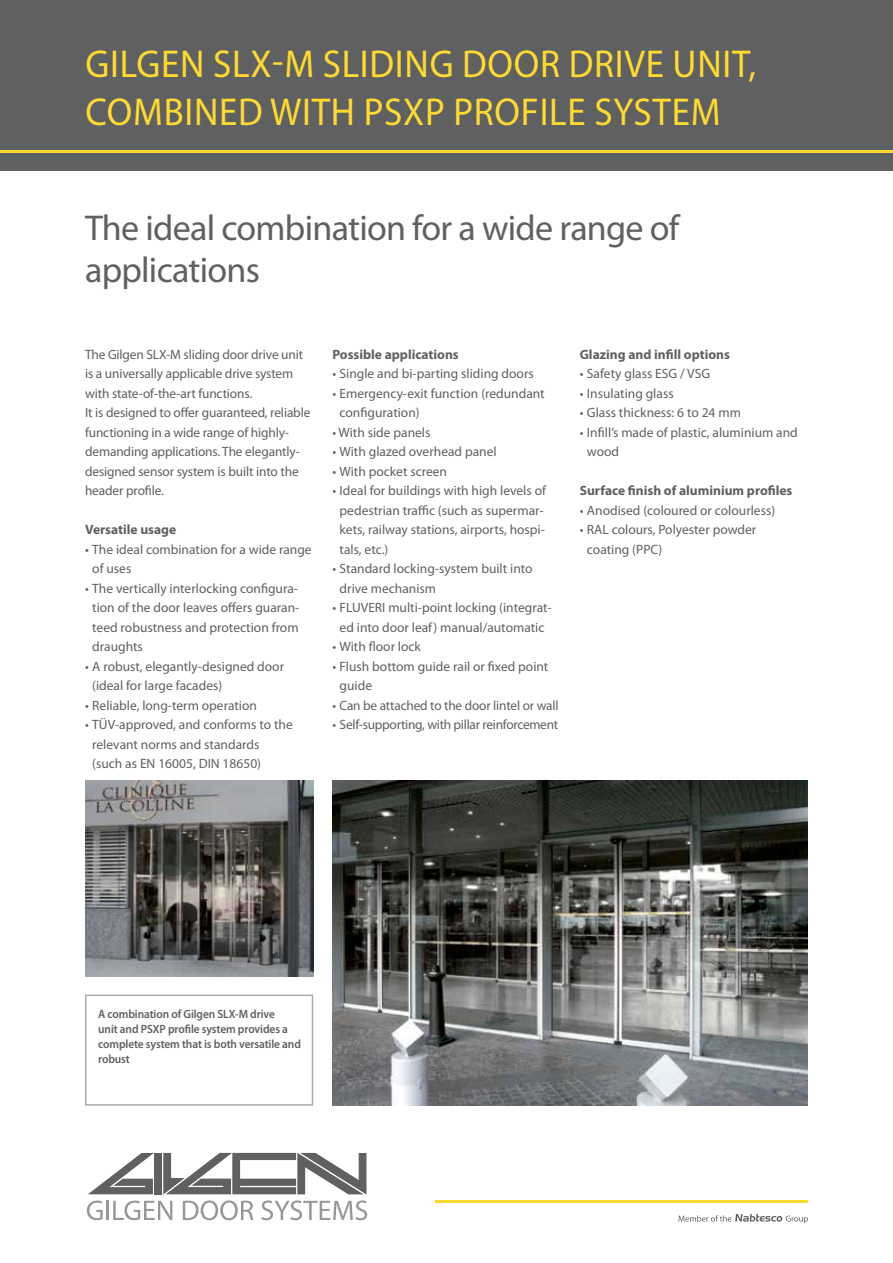
<style>
.page{position:relative;width:893px;height:1263px;background:#fff}
.page>*{position:absolute;margin:0;border:0;box-sizing:border-box;transform-origin:0 0}
.t1{font:39px/48px "Myriad Pro";letter-spacing:.02em;color:#ffda2f;scale:.95 1}
.t2{font:36px/42.8px "Myriad Pro";letter-spacing:-.02em;color:#5f6062}
.t3{font:13.5px/19.5px "Myriad Pro";color:#5f6062}
.t4{font:700 13.5px "Myriad Pro";color:#5f6062}
.t5{font:13.5px "Myriad Pro";letter-spacing:-.02em;color:#5f6062}
.t6{font:600 12px/15px "Myriad Pro";letter-spacing:-.01em;color:#5f6062;scale:.95 1}
</style>
<div class="page">
<svg style="left:88px;top:1153px;width:66px;height:41px"></svg>
<div style="left:154px;top:1153px;width:8px;height:41px;background:#5f6062"></div>
<svg style="left:163px;top:1153px;width:203px;height:41px"></svg>
<svg style="left:87px;top:1200px;width:16px;height:20px"></svg>
<hr style="left:106px;top:1201px;width:3px;height:19px;background:#979799">
<svg style="left:113px;top:1200px;width:59px;height:20px"></svg>
<svg style="left:183px;top:1200px;width:70px;height:20px"></svg>
<svg style="left:261px;top:1200px;width:106px;height:20px"></svg>
<svg style="left:679px;top:1214px;width:129px;height:9px"></svg>
<hr style="left:436px;top:1200px;width:372px;height:3px;background:#ffda2f">
<div style="left:0;top:0;width:893px;height:170px;background:#5f6062"></div>
<hr style="left:0;top:150px;width:893px;height:3px;background:#ffda2f">
<img style="left:85px;top:780px;width:228px;height:196px">
<img style="left:332px;top:780px;width:476px;height:326px">
<div style="left:85px;top:994px;width:228px;height:112px;border:2px solid #abadad"></div>
<h1 class="t1" style="left:85px;top:39px;width:708px">GILGEN SLX-M SLIDING DOOR DRIVE UNIT,<br>COMBINED WITH PSXP PROFILE SYSTEM</h1>
<h2 class="t2" style="left:85px;top:206px;width:596px">The ideal combination for a wide range of applications</h2>
<p class="t3" style="left:85px;top:344px;width:227px">The Gilgen SLX-M sliding door drive unit is a universally applicable drive system with state-of-the-art functions.<br>It is designed to offer guaranteed, reliable functioning in a wide range of highly&shy;demanding applications. The elegantly&shy;designed sensor system is built into the header profile.</p>
<p class="t4" style="left:85px;top:521px;width:93px">Versatile usage</p>
<p class="t3" style="left:92px;top:539px;width:221px;text-indent:-7px">• The ideal combination for a wide range of uses</p>
<p class="t3" style="left:92px;top:578px;width:209px;text-align:justify;text-indent:-7px">• The vertically interlocking configura&shy;tion of the door leaves offers guaran&shy;teed robustness and protection from draughts</p>
<p class="t3" style="left:92px;top:656px;width:193px;text-indent:-7px">• A robust, elegantly-designed door (ideal for large facades)</p>
<p class="t3" style="left:85px;top:695px;width:173px">• Reliable, long-term operation</p>
<p class="t3" style="left:92px;top:715px;width:202px;text-indent:-7px">• TÜV-approved, and conforms to the relevant norms and standards (such as EN 16005, DIN 18650)</p>
<p class="t4" style="left:332px;top:345px;width:128px">Possible applications</p>
<p class="t3" style="left:332px;top:364px;width:203px">• Single and bi-parting sliding doors</p>
<p class="t3" style="left:340px;top:383px;width:207px;text-indent:-7px">• Emergency-exit function (redundant configuration)</p>
<p class="t3" style="left:332px;top:422px;width:100px">• With side panels</p>
<p class="t3" style="left:332px;top:442px;width:166px">• With glazed overhead panel</p>
<p class="t3" style="left:332px;top:461px;width:116px">• With pocket screen</p>
<p class="t3" style="left:340px;top:481px;width:208px;text-indent:-7px">• Ideal for buildings with high levels of pedestrian traffic (such as supermar&shy;kets, railway stations, airports, hospi&shy;tals, etc.)</p>
<p class="t3" style="left:340px;top:559px;width:194px;text-indent:-7px">• Standard locking-system built into drive mechanism</p>
<p class="t3" style="left:332px;top:598px;width:221px;text-align:center">• FLUVERI multi-point locking (integrat&shy;ed into door leaf) manual/automatic</p>
<p class="t3" style="left:332px;top:637px;width:90px">• With floor lock</p>
<p class="t3" style="left:340px;top:656px;width:210px;text-indent:-7px">• Flush bottom guide rail or fixed point guide</p>
<p class="t3" style="left:332px;top:695px;width:228px">• Can be attached to the door lintel or wall</p>
<p class="t5" style="left:332px;top:716px;width:227px">• Self-supporting, with pillar reinforcement</p>
<p class="t4" style="left:580px;top:345px;width:152px">Glazing and infill options</p>
<p class="t3" style="left:580px;top:364px;width:132px">• Safety glass ESG / VSG</p>
<p class="t3" style="left:580px;top:383px;width:95px">• Insulating glass</p>
<p class="t3" style="left:580px;top:403px;width:163px">• Glass thickness: 6 to 24 mm</p>
<p class="t3" style="left:587px;top:422px;width:212px;text-indent:-7px">• Infill’s made of plastic, aluminium and wood</p>
<p class="t4" style="left:580px;top:482px;width:214px">Surface finish of aluminium profiles</p>
<p class="t3" style="left:580px;top:500px;width:197px">• Anodised (coloured or colourless)</p>
<p class="t3" style="left:587px;top:520px;width:171px;text-indent:-7px">• RAL colours, Polyester powder coating (PPC)</p>
<p class="t6" style="left:98px;top:1006px;width:215px">A combination of Gilgen SLX-M drive<br>unit and PSXP profile system provides a complete system that is both versatile and robust</p>
</div>
